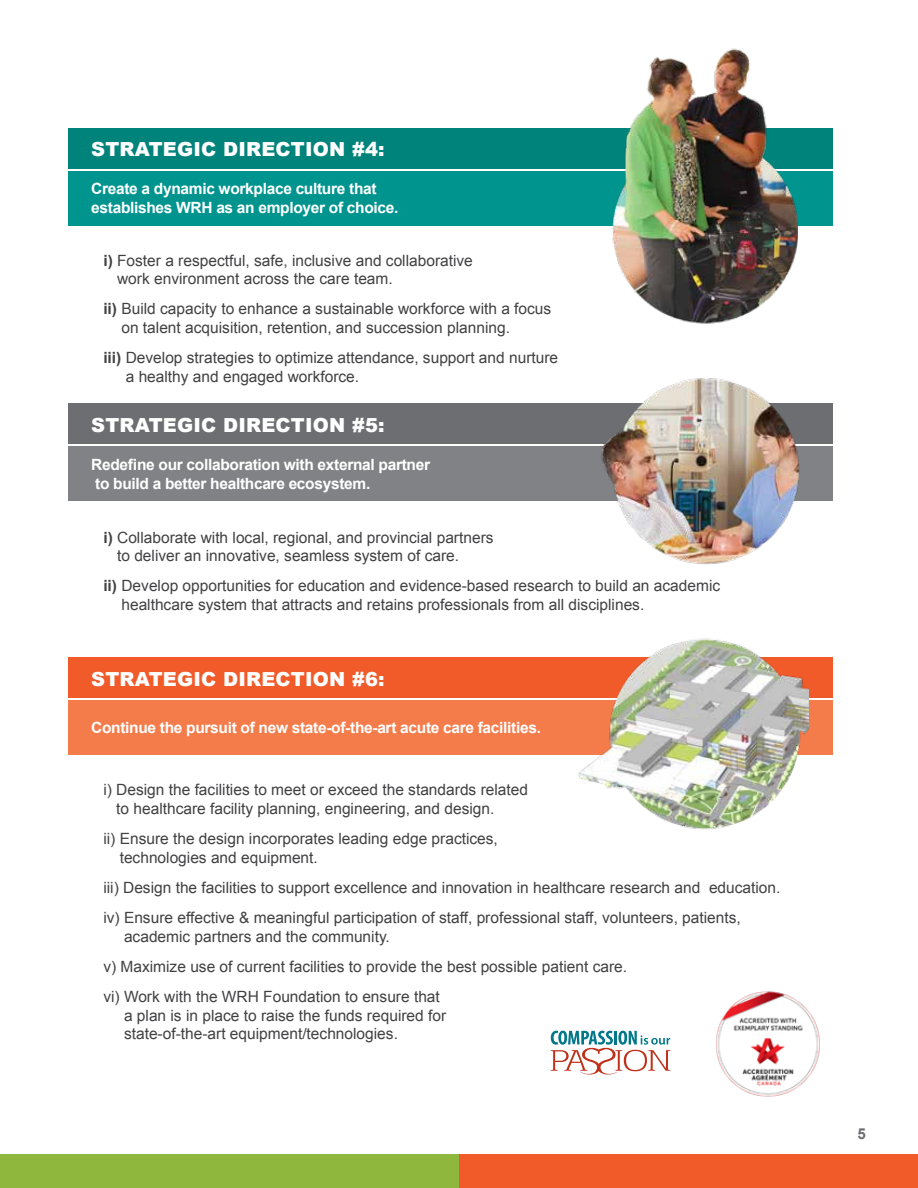
<style>
.page{position:relative;width:918px;height:1188px;background:#fff}
.page>*{position:absolute;margin:0;border:0;box-sizing:border-box;transform-origin:0 0}
.t1{font:900 19.35px "Arial";letter-spacing:.01em;color:#fff}
.t2{font:15.45px/18.6px "Arial";color:#414042}
.t3{font:700 15.45px/18.6px "Arial";letter-spacing:-.02em;color:#fff}
.t4{font:700 15.15px "Arial";color:#6d6e71}
.s1{font-weight:700}
</style>
<div class="page">
<div style="left:68px;top:128px;width:765px;height:40px;background:#00837b"></div>
<div style="left:68px;top:403px;width:765px;height:41px;background:#6d6e71"></div>
<div style="left:68px;top:657px;width:765px;height:41px;background:#f15a29"></div>
<div style="left:68px;top:171px;width:765px;height:54px;background:#00948f"></div>
<div style="left:68px;top:447px;width:765px;height:54px;background:#808285"></div>
<div style="left:68px;top:701px;width:765px;height:54px;background:#f47c4b"></div>
<img style="left:603px;top:48px;width:195px;height:276px">
<img style="left:583px;top:378px;width:220px;height:187px">
<img style="left:578px;top:638px;width:230px;height:192px">
<div style="left:0;top:1155px;width:459px;height:33px;background:#8fb73e"></div>
<div style="left:459px;top:1155px;width:459px;height:33px;background:#f15a29"></div>
<svg style="left:551px;top:1031px;width:119px;height:44px"></svg>
<img style="left:716px;top:991px;width:104px;height:106px">
<p class="t1" style="left:91px;top:135px;width:295px">STRATEGIC DIRECTION #4:</p>
<p class="t3" style="left:91px;top:180px;width:309px">Create a dynamic workplace culture that establishes WRH as an employer of choice.</p>
<p class="t2" style="left:117px;top:251px;width:357px;text-indent:-14px"><span class="s1">i)</span> Foster a respectful, safe, inclusive and collaborative work environment across the care team.</p>
<p class="t2" style="left:121px;top:300px;width:431px;text-indent:-18px"><span class="s1">ii)</span> Build capacity to enhance a sustainable workforce with a focus on talent acquisition, retention, and succession planning.</p>
<p class="t2" style="left:126px;top:349px;width:434px;text-indent:-22px"><span class="s1">iii)</span> Develop strategies to optimize attendance, support and nurture a healthy and engaged workforce.</p>
<p class="t1" style="left:91px;top:411px;width:295px">STRATEGIC DIRECTION #5:</p>
<p class="t3" style="left:91px;top:456px;width:340px">Redefine our collaboration with external partner to build a better healthcare ecosystem.</p>
<p class="t2" style="left:117px;top:528px;width:378px;text-indent:-14px"><span class="s1">i)</span> Collaborate with local, regional, and provincial partners to deliver an innovative, seamless system of care.</p>
<p class="t2" style="left:121px;top:577px;width:600px;text-indent:-18px"><span class="s1">ii)</span> Develop opportunities for education and evidence-based research to build an academic healthcare system that attracts and retains professionals from all disciplines.</p>
<p class="t1" style="left:91px;top:665px;width:295px">STRATEGIC DIRECTION #6:</p>
<p class="t3" style="left:91px;top:719px;width:451px">Continue the pursuit of new state-of-the-art acute care facilities.</p>
<p class="t2" style="left:116px;top:781px;width:413px;text-indent:-13px">i) Design the facilities to meet or exceed the standards related to healthcare facility planning, engineering, and design.</p>
<p class="t2" style="left:120px;top:829px;width:380px;text-indent:-16px">ii) Ensure the design incorporates leading edge practices, technologies and equipment.</p>
<p class="t2" style="left:103px;top:872px;width:679px;line-height:30.3px">iii) Design the facilities to support excellence and innovation in healthcare research and education. iv) Ensure effective &amp; meaningful participation of staff, professional staff, volunteers, patients,</p>
<p class="t2" style="left:103px;top:921px;width:525px;line-height:30.3px;text-indent:21px">academic partners and the community.<br>v) Maximize use of current facilities to provide the best possible patient care. vi) Work with the WRH Foundation to ensure that</p>
<p class="t2" style="left:124px;top:1006px;width:324px">a plan is in place to raise the funds required for state-of-the-art equipment/technologies.</p>
<p class="t4" style="left:857px;top:1124px;width:10px">5</p>
</div>
